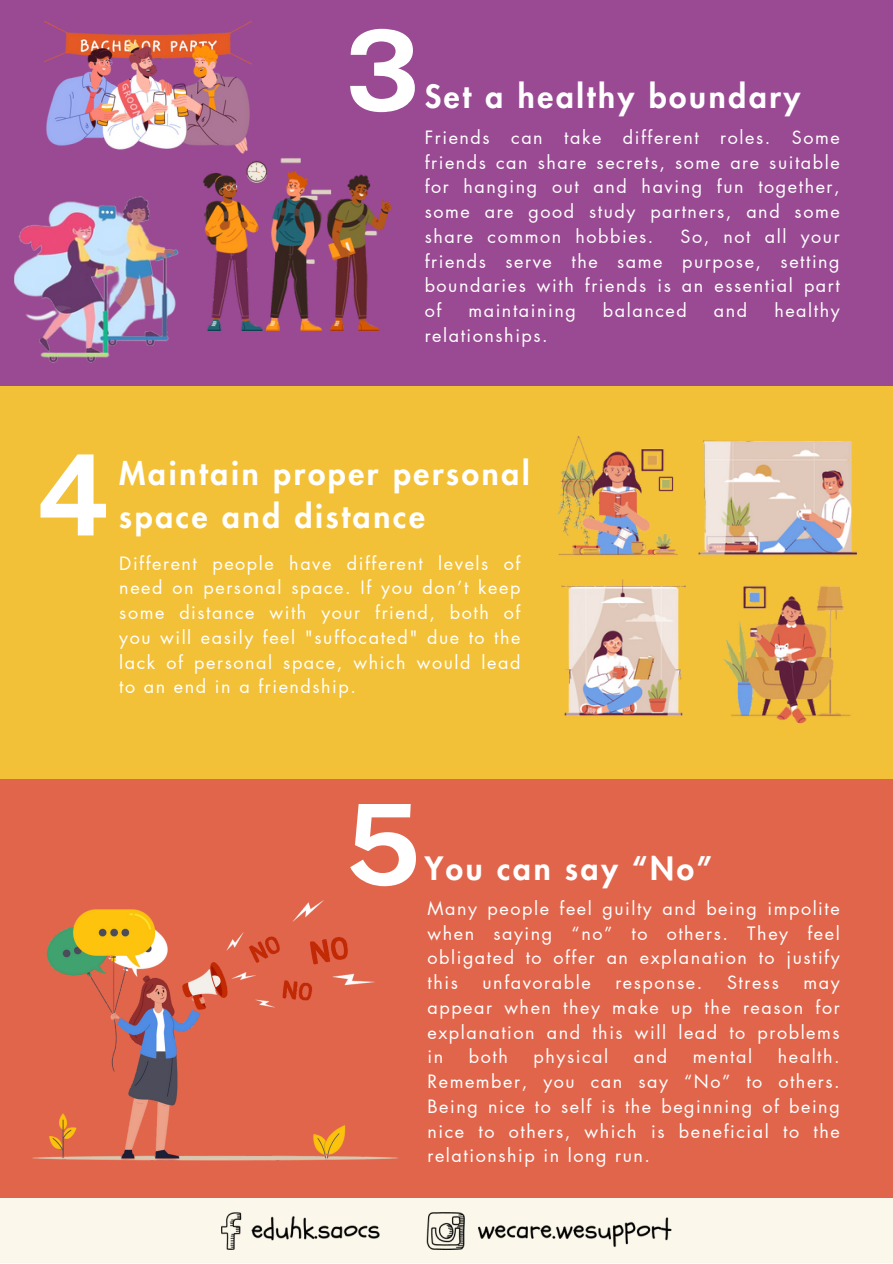
<style>
.page{position:relative;width:893px;height:1264px;background:#fff}
.page>*{position:absolute;margin:0;border:0;box-sizing:border-box;transform-origin:0 0}
.t1{font:700 112.05px "Public Sans";color:#fff}
.t2{font:700 111.9px "Public Sans";color:#fff}
.t3{font:800 31.5px/42.8px "Futura LT Pro";letter-spacing:.085em;color:#fff}
.t4{font:18px/24.8px "Futura LT Pro";letter-spacing:.085em;color:#fff;text-align:justify}
</style>
<div class="page">
<div style="left:0;top:0;width:892px;height:1262px;background:#fbf8eb"></div>
<div style="left:0;top:0;width:892px;height:386px;background:#994a93"></div>
<div style="left:0;top:777px;width:892px;height:420px;background:#e1654b"></div>
<div style="left:0;top:386px;width:892px;height:392px;background:#f3c138"></div>
<img style="left:221px;top:1212px;width:450px;height:37px">
<img style="left:44px;top:21px;width:207px;height:129px">
<img style="left:14px;top:196px;width:164px;height:167px">
<img style="left:193px;top:147px;width:199px;height:183px">
<img style="left:559px;top:436px;width:297px;height:288px">
<img style="left:32px;top:900px;width:366px;height:261px">
<p class="t2" style="left:345px;top:5px;width:76px">3</p>
<p class="t3" style="left:424px;top:76px;width:377px">Set a healthy boundary</p>
<p class="t4" style="left:424px;top:126px;width:416px">Friends can take different roles. Some friends can share secrets, some are suitable for hanging out and having fun together, some are good study partners, and some share common hobbies.</p>
<p class="t4" style="left:424px;top:225px;width:416px;text-indent:256px">So, not all your friends serve the same purpose, setting boundaries with friends is an essential part of</p>
<p class="t4" style="left:468px;top:299px;width:109px">maintaining</p>
<p class="t4" style="left:603px;top:299px;width:85px">balanced</p>
<p class="t4" style="left:713px;top:299px;width:35px">and</p>
<p class="t4" style="left:774px;top:299px;width:67px">healthy</p>
<p class="t4" style="left:424px;top:323px;width:125px">relationships.</p>
<p class="t1" style="left:36px;top:429px;width:75px">4</p>
<p class="t3" style="left:119px;top:454px;width:412px">Maintain proper personal space and distance</p>
<p class="t4" style="left:119px;top:551px;width:402px">Different people have different levels of need on personal space. If you don’t keep some distance with your friend, both of you will easily feel "suffocated" due to the lack of personal space, which would lead to an end in a friendship.</p>
<p class="t2" style="left:345px;top:778px;width:77px">5</p>
<p class="t3" style="left:424px;top:848px;width:289px">You can say “No”</p>
<p class="t4" style="left:427px;top:896px;width:413px">Many people feel guilty and being impolite when saying “no” to others. They feel obligated to offer an explanation to justify this</p>
<p class="t4" style="left:482px;top:970px;width:110px">unfavorable</p>
<p class="t4" style="left:615px;top:970px;width:88px">response.</p>
<p class="t4" style="left:727px;top:970px;width:53px">Stress</p>
<p class="t4" style="left:427px;top:970px;width:413px;text-indent:376px">may appear when they make up the reason for explanation and this will lead to problems in</p>
<p class="t4" style="left:427px;top:1045px;width:413px;text-indent:350px">health.<br>Remember, you can say “No” to others.<br>Being nice to self is the beginning of being nice to others, which is beneficial to the relationship in long run.</p>
<p class="t4" style="left:469px;top:1045px;width:40px">both</p>
<p class="t4" style="left:533px;top:1045px;width:76px">physical</p>
<p class="t4" style="left:633px;top:1045px;width:35px">and</p>
<p class="t4" style="left:692px;top:1045px;width:61px">mental</p>
</div>
